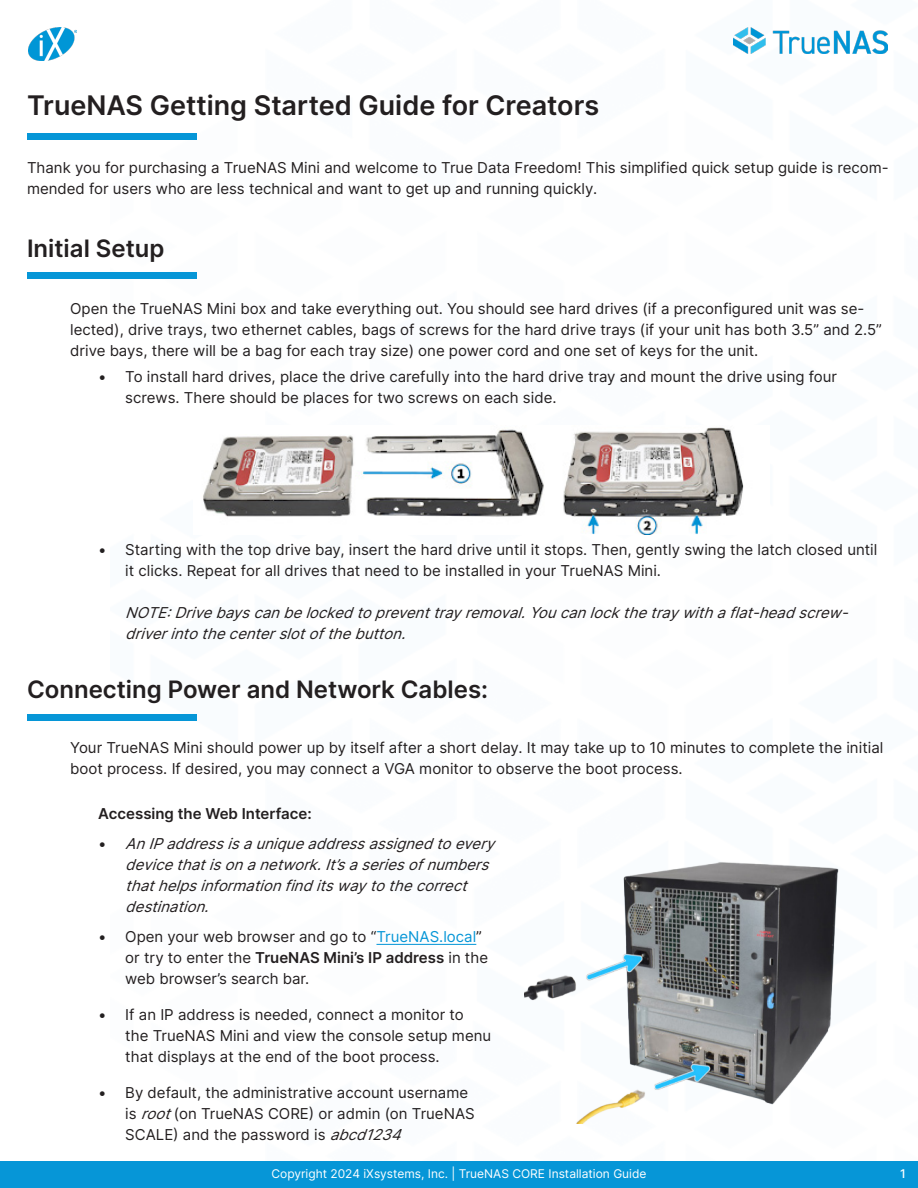
<style>
.page{position:relative;width:918px;height:1188px;background:#fff}
.page>*{position:absolute;margin:0;border:0;box-sizing:border-box;transform-origin:0 0}
.t1{font:600 27px "Inter";color:#231f20}
.t2{font:600 24px "Inter";color:#231f20}
.t3{font:15px/21px "Inter";color:#231f20}
.t4{font:italic 15px/21px "Inter";color:#231f20}
.t5{font:600 15px "Inter";color:#231f20}
.t6{font:12px "Inter";color:#fff}
.t7{font:500 12px "Inter";color:#fff}
.s1{font-style:normal}
.s2{color:#0696d7}
.s3{font-weight:600}
.s4{font-style:italic}
</style>
<div class="page">
<img style="left:29px;top:27px;width:48px;height:33px">
<img style="left:734px;top:27px;width:154px;height:26px">
<div style="left:0;top:1161px;width:918px;height:27px;background:#0696d7"></div>
<div style="left:27px;top:133px;width:170px;height:7px;background:#0696d7"></div>
<div style="left:27px;top:272px;width:170px;height:7px;background:#0696d7"></div>
<div style="left:27px;top:715px;width:170px;height:6px;background:#0696d7"></div>
<img style="left:203px;top:427px;width:541px;height:108px">
<img style="left:525px;top:862px;width:314px;height:261px">
<hr style="left:376px;top:944px;width:100px;height:1px;background:#0696d7">
<p class="t1" style="left:27px;top:85px;width:574px">TrueNAS Getting Started Guide for Creators</p>
<p class="t3" style="left:27px;top:156px;width:863px">Thank you for purchasing a TrueNAS Mini and welcome to True Data Freedom! This simplified quick setup guide is recom&shy;mended for users who are less technical and want to get up and running quickly.</p>
<p class="t2" style="left:27px;top:231px;width:139px">Initial Setup</p>
<p class="t3" style="left:70px;top:297px;width:813px">Open the TrueNAS Mini box and take everything out. You should see hard drives (if a preconfigured unit was se&shy;lected), drive trays, two ethernet cables, bags of screws for the hard drive trays (if your unit has both 3.5” and 2.5” drive bays, there will be a bag for each tray size) one power cord and one set of keys for the unit.</p>
<p class="t3" style="left:125px;top:366px;width:713px;text-indent:-27px">• To install hard drives, place the drive carefully into the hard drive tray and mount the drive using four screws. There should be places for two screws on each side.</p>
<p class="t3" style="left:125px;top:538px;width:754px;text-indent:-27px">• Starting with the top drive bay, insert the hard drive until it stops. Then, gently swing the latch closed until it clicks. Repeat for all drives that need to be installed in your TrueNAS Mini.</p>
<p class="t4" style="left:125px;top:601px;width:731px">NOTE:Drivebayscanbelockedtopreventtrayremoval.Youcanlockthetraywithaflat-headscrew&shy;driverintothecenterslotofthebutton.</p>
<p class="t2" style="left:27px;top:672px;width:463px">Connecting Power and Network Cables:</p>
<p class="t3" style="left:70px;top:737px;width:815px">Your TrueNAS Mini should power up by itself after a short delay. It may take up to 10 minutes to complete the initial boot process. If desired, you may connect a VGA monitor to observe the boot process.</p>
<p class="t5" style="left:98px;top:802px;width:215px">Accessing the Web Interface:</p>
<p class="t4" style="left:125px;top:833px;width:377px;text-indent:-27px"><span class="s1">•</span> AnIPaddressisauniqueaddressassignedtoevery devicethatisonanetwork.It’saseriesofnumbers thathelpsinformationfinditswaytothecorrect destination.</p>
<p class="t3" style="left:125px;top:926px;width:364px;text-indent:-27px">• Open your web browser and go to “<span class="s2">TrueNAS.local</span>” or try to enter the <span class="s3">TrueNAS Mini’s IP address</span> in the web browser’s search bar.</p>
<p class="t3" style="left:125px;top:1004px;width:367px;text-indent:-27px">• If an IP address is needed, connect a monitor to<br>the TrueNAS Mini and view the console setup menu that displays at the end of the boot process.</p>
<p class="t3" style="left:125px;top:1082px;width:351px;text-indent:-27px">• By default, the administrative account username is <span class="s4">root</span>(on TrueNAS CORE) or admin (on TrueNAS<br>SCALE) and the password is <span class="s4">abcd1234</span></p>
<p class="t6" style="left:271px;top:1165px;width:377px">Copyright 2024 iXsystems, Inc. | TrueNAS CORE Installation Guide</p>
<p class="t7" style="left:900px;top:1165px;width:7px">1</p>
</div>
